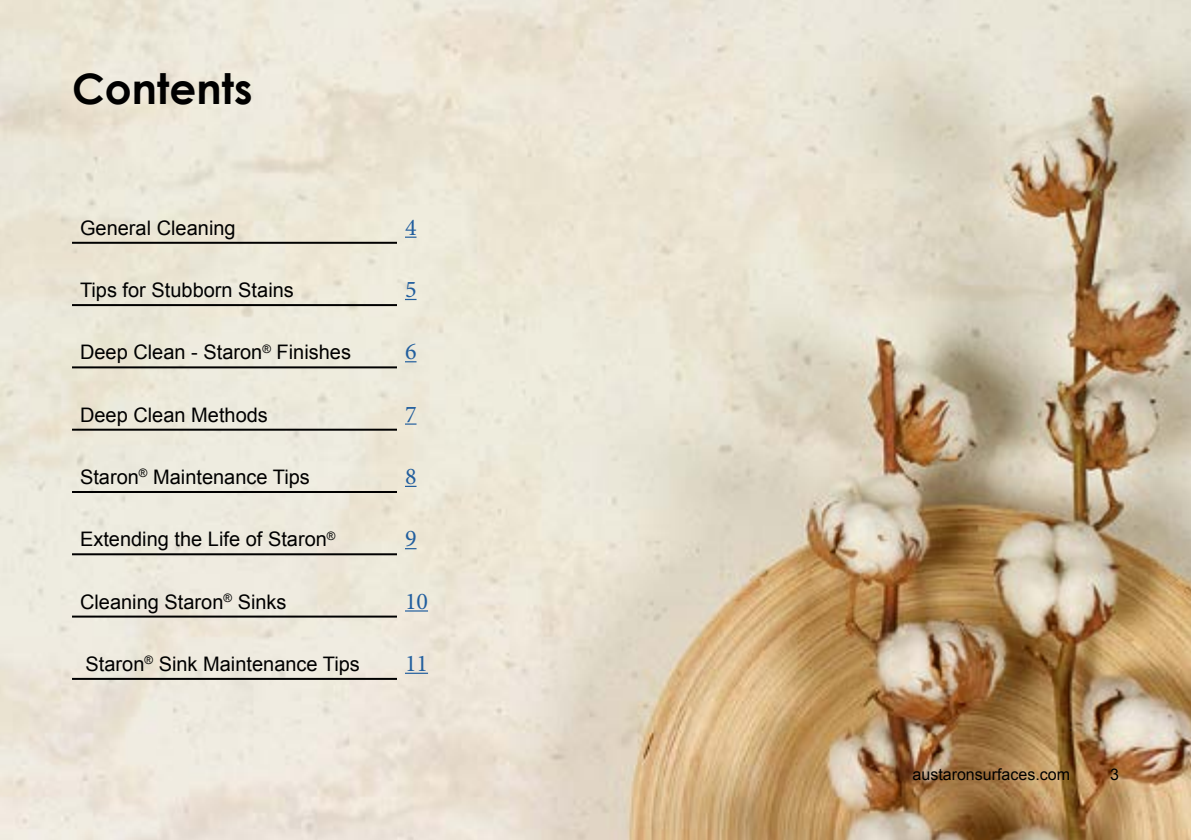
<style>
.page{position:relative;width:1191px;height:840px;background:#fff}
.page>*{position:absolute;margin:0;border:0;box-sizing:border-box;transform-origin:0 0}
.t1{font:700 42px "Century Gothic";color:#000}
.t2{font:24px "Minion Pro";color:#215e9e}
.t3{font:20px "Arial";color:#000}
.t4{font:16px "Arial";color:#000}
</style>
<div class="page">
<img style="left:0;top:0;width:1191px;height:839px">
<hr style="left:72px;top:242px;width:325px;height:2px;background:#000">
<hr style="left:72px;top:304px;width:325px;height:2px;background:#000">
<hr style="left:72px;top:366px;width:325px;height:2px;background:#000">
<hr style="left:72px;top:428px;width:325px;height:2px;background:#000">
<hr style="left:72px;top:490px;width:325px;height:2px;background:#000">
<hr style="left:72px;top:553px;width:325px;height:2px;background:#000">
<hr style="left:72px;top:615px;width:325px;height:2px;background:#000">
<hr style="left:72px;top:677px;width:325px;height:2px;background:#000">
<svg style="left:405px;top:236px;width:11px;height:2px"></svg>
<svg style="left:405px;top:547px;width:11px;height:2px"></svg>
<svg style="left:405px;top:610px;width:23px;height:1px"></svg>
<svg style="left:405px;top:672px;width:23px;height:1px"></svg>
<h1 class="t1" style="left:72px;top:62px;width:182px">Contents</h1>
<p class="t3" style="left:80px;top:214px;width:157px">General Cleaning</p>
<p class="t2" style="left:405px;top:211px;width:13px">4</p>
<p class="t3" style="left:80px;top:277px;width:215px">Tips for Stubborn Stains</p>
<p class="t2" style="left:405px;top:273px;width:13px">5</p>
<p class="t3" style="left:80px;top:339px;width:272px">Deep Clean - Staron<sup>®</sup> Finishes</p>
<p class="t2" style="left:405px;top:335px;width:13px">6</p>
<p class="t3" style="left:80px;top:401px;width:189px">Deep Clean Methods</p>
<p class="t2" style="left:405px;top:397px;width:13px">7</p>
<p class="t3" style="left:80px;top:463px;width:231px">Staron<sup>®</sup> Maintenance Tips</p>
<p class="t2" style="left:405px;top:460px;width:13px">8</p>
<p class="t3" style="left:80px;top:526px;width:257px">Extending the Life of Staron<sup>®</sup></p>
<p class="t2" style="left:405px;top:522px;width:13px">9</p>
<p class="t3" style="left:80px;top:588px;width:208px">Cleaning Staron<sup>®</sup> Sinks</p>
<p class="t2" style="left:405px;top:584px;width:25px">10</p>
<p class="t3" style="left:86px;top:650px;width:276px">Staron<sup>®</sup> Sink Maintenance Tips</p>
<p class="t2" style="left:405px;top:646px;width:25px">11</p>
<p class="t4" style="left:912px;top:763px;width:159px">austaronsurfaces.com</p>
<p class="t4" style="left:1110px;top:763px;width:10px">3</p>
</div>
